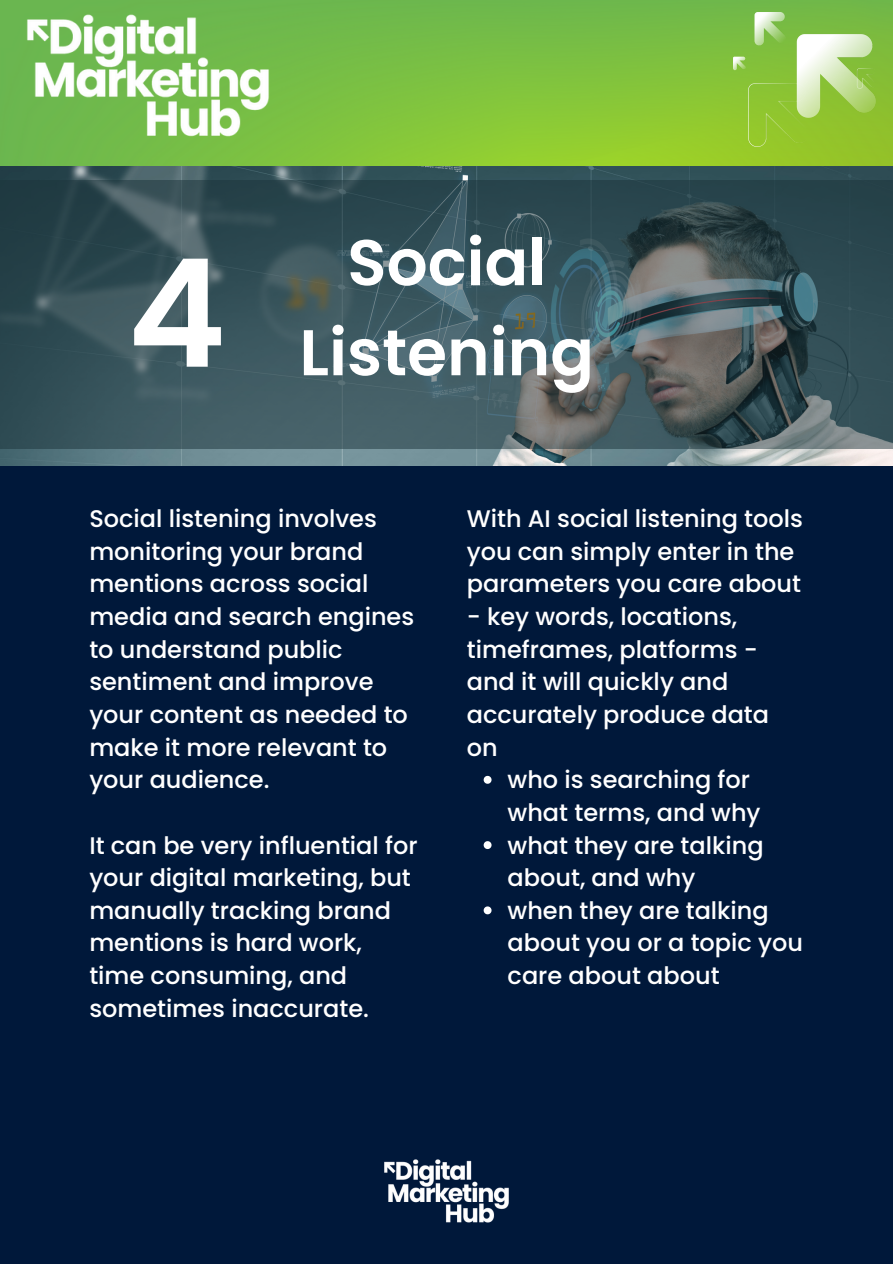
<style>
.page{position:relative;width:893px;height:1264px;background:#fff}
.page>*{position:absolute;margin:0;border:0;box-sizing:border-box;transform-origin:0 0}
.t1{font:600 150px "Poppins";color:#fff}
.t2{font:600 64.5px/90px "Poppins";color:#fff;text-align:center}
.t3{font:500 24px/32.7px "Poppins";color:#fff}
</style>
<div class="page">
<img style="left:0;top:0;width:892px;height:166px">
<img style="left:733px;top:12px;width:142px;height:134px">
<img style="left:23px;top:12px;width:249px;height:126px">
<div style="left:0;top:465px;width:892px;height:798px;background:#00183a"></div>
<img style="left:382px;top:1157px;width:128px;height:66px">
<img style="left:0;top:166px;width:892px;height:299px">
<svg style="left:0;top:181px;width:892px;height:268px;background:#3d565c"></svg>
<svg style="left:483px;top:776px;width:8px;height:7px"></svg>
<svg style="left:483px;top:841px;width:8px;height:8px"></svg>
<svg style="left:483px;top:906px;width:8px;height:8px"></svg>
<h1 class="t1" style="left:127px;top:209px;width:101px">4</h1>
<h2 class="t2" style="left:299px;top:217px;width:296px">Social<br>Listening</h2>
<p class="t3" style="left:89px;top:502px;width:326px">Social listening involves monitoring your brand mentions across social media and search engines to understand public sentiment and improve your content as needed to make it more relevant to your audience.</p>
<p class="t3" style="left:89px;top:828px;width:330px">It can be very influential for your digital marketing, but manually tracking brand mentions is hard work, time consuming, and sometimes inaccurate.</p>
<p class="t3" style="left:466px;top:502px;width:337px">With AI social listening tools you can simply enter in the parameters you care about</p>
<p class="t3" style="left:466px;top:600px;width:304px">- key words, locations, timeframes, platforms - and it will quickly and accurately produce data on</p>
<p class="t3" style="left:507px;top:763px;width:297px">who is searching for what terms, and why what they are talking about, and why<br>when they are talking about you or a topic you care about about</p>
</div>
